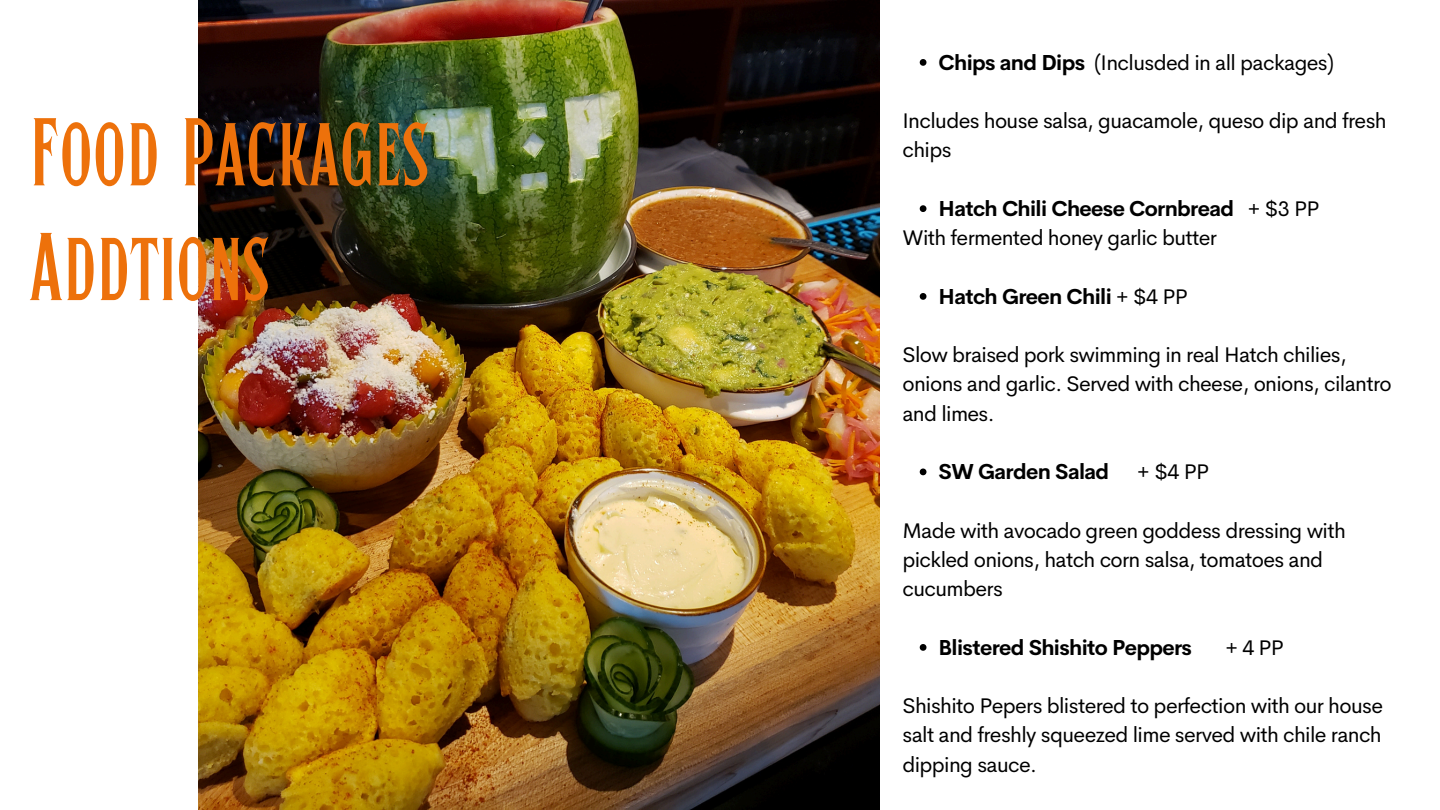
<style>
.page{position:relative;width:1440px;height:810px;background:#fff}
.page>*{position:absolute;margin:0;border:0;box-sizing:border-box;transform-origin:0 0}
.t1{font:96px/114.8px "Hertical Serif";color:#ed710b}
.t2{font:21.3px/29.2px "Cerebri Sans";letter-spacing:-.03em;color:#000}
.t3{font:700 21.3px "Cerebri Sans";letter-spacing:-.03em;color:#000}
.s1{font-weight:700}
.s2{font-weight:400}
</style>
<div class="page">
<img style="left:199px;top:0;width:681px;height:810px">
<svg style="left:920px;top:59px;width:6px;height:7px"></svg>
<svg style="left:920px;top:205px;width:6px;height:7px"></svg>
<svg style="left:920px;top:293px;width:6px;height:7px"></svg>
<svg style="left:920px;top:469px;width:6px;height:6px"></svg>
<svg style="left:920px;top:644px;width:6px;height:7px"></svg>
<h1 class="t1" style="left:29px;top:92px;width:401px">FOOD PACKAGES<br>ADDTIONS</h1>
<p class="t2" style="left:939px;top:47px;width:397px"><span class="s1">Chips and Dips</span> (Inclusded in all packages)</p>
<p class="t2" style="left:902px;top:106px;width:486px">Includes house salsa, guacamole, queso dip and fresh chips</p>
<p class="t2" style="left:902px;top:194px;width:419px;text-indent:36px"><span class="s1">Hatch Chili Cheese Cornbread</span> + $3 PP<br>With fermented honey garlic butter</p>
<p class="t3" style="left:939px;top:282px;width:251px">Hatch Green Chili <span class="s2">+ $4 PP</span></p>
<p class="t2" style="left:902px;top:340px;width:491px">Slow braised pork swimming in real Hatch chilies, onions and garlic. Served with cheese, onions, cilantro and limes.</p>
<p class="t3" style="left:939px;top:458px;width:172px">SW Garden Salad</p>
<p class="t2" style="left:1137px;top:457px;width:73px">+ $4 PP</p>
<p class="t2" style="left:902px;top:515px;width:445px">Made with avocado green goddess dressing with pickled onions, hatch corn salsa, tomatoes and cucumbers</p>
<p class="t3" style="left:939px;top:633px;width:255px">Blistered Shishito Peppers</p>
<p class="t2" style="left:1226px;top:632px;width:60px">+4PP</p>
<p class="t2" style="left:902px;top:691px;width:482px;text-align:justify">Shishito Pepers blistered to perfection with our house salt and freshly squeezed lime served with chile ranch dipping sauce.</p>
</div>
